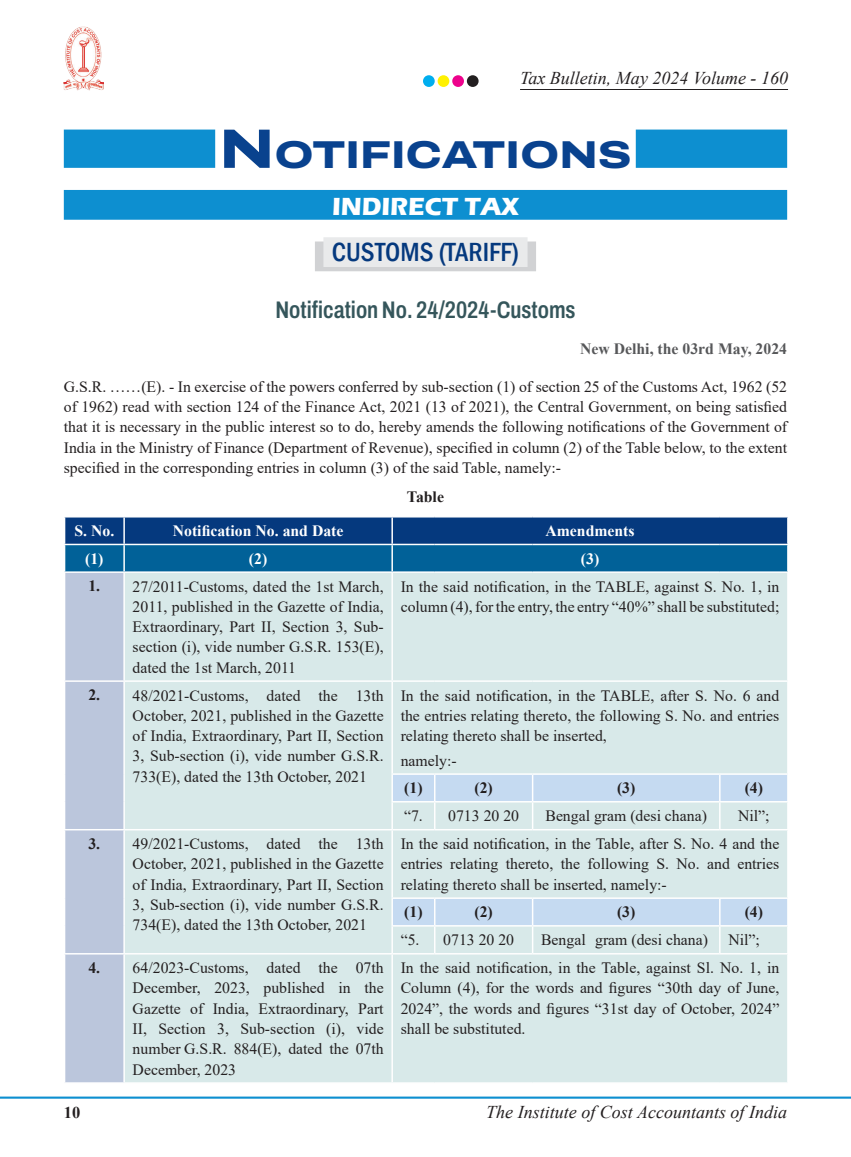
<style>
.page{position:relative;width:851px;height:1157px;background:#fff}
.page>*{position:absolute;margin:0;border:0;box-sizing:border-box;transform-origin:0 0}
.Notification___Press{font:800 38.85px "Archivo Expanded";color:#09428e}
.Heading_Style_1{font:500 condensed 27px "Franklin Gothic";color:#05397e}
.Indirect___Direct{font:700 25.5px "Eras ITC";color:#fff}
.Notification_Head{font:600 24px "Archivo Condensed";color:#35565b}
.t1{font:italic 18px "Times New Roman";color:#231f20}
.t2{font:700 16.5px "Times New Roman";color:#231f20}
.Table_Body{font:15.75px/20.2px "Times New Roman";color:#231f20;text-align:justify}
.Body{font:15.75px/20.2px "Times New Roman";color:#231f20;text-align:justify}
.Table_Body-2{font:700 15.75px "Times New Roman";color:#fff}
.Table_Body-3{font:700 15.75px "Times New Roman";color:#231f20}
.Notification_Date{font:700 15.75px "Times New Roman";color:#57585a}
.Body-2{font:700 15.75px "Times New Roman";color:#231f20}
.s1{font-size:55.5px}
</style>
<div class="page">
<hr style="left:0;top:1096px;width:850px;height:2px;background:#0d8fd0">
<img style="left:64px;top:26px;width:39px;height:64px">
<hr style="left:520px;top:89px;width:267px;height:1px;background:#231f20">
<div style="left:423px;top:75px;width:11px;height:12px;background:#00aeef;border-radius:50%"></div>
<div style="left:437px;top:75px;width:12px;height:12px;background:#fff101;border-radius:50%"></div>
<div style="left:452px;top:75px;width:12px;height:12px;background:#ed028c;border-radius:50%"></div>
<div style="left:467px;top:75px;width:11px;height:12px;background:#231f20;border-radius:50%"></div>
<div style="left:64px;top:130px;width:723px;height:38px;background:#0d8fd0"></div>
<div style="left:215px;top:125px;width:420px;height:51px;background:#fff"></div>
<div style="left:64px;top:190px;width:723px;height:30px;background:#0d8fd0"></div>
<div style="left:315px;top:241px;width:221px;height:30px;background:#d1d2d4"></div>
<div style="left:323px;top:237px;width:204px;height:30px;background:#e9eaeb"></div>
<svg style="left:64px;top:517px;width:724px;height:565px;background:#c2d7e0"></svg>
<hr style="left:64px;top:953px;width:60px;height:1px;background:#fff">
<hr style="left:64px;top:954px;width:1px;height:128px;background:#fff">
<hr style="left:124px;top:953px;width:268px;height:1px;background:#fff">
<hr style="left:123px;top:954px;width:2px;height:128px;background:#fff">
<hr style="left:392px;top:953px;width:42px;height:1px;background:#fff">
<hr style="left:391px;top:954px;width:2px;height:128px;background:#fff">
<hr style="left:434px;top:953px;width:98px;height:1px;background:#fff">
<hr style="left:532px;top:953px;width:187px;height:1px;background:#fff">
<hr style="left:719px;top:953px;width:69px;height:1px;background:#fff">
<hr style="left:787px;top:954px;width:1px;height:128px;background:#fff">
<p class="t1" style="left:520px;top:66px;width:269px">Tax Bulletin, May 2024 Volume - 160</p>
<p class="Notification___Press" style="left:219px;top:125px;width:413px"><span class="s1">N</span>OTIFICATIONS</p>
<p class="Indirect___Direct" style="left:332px;top:192px;width:188px">INDIRECT TAX</p>
<p class="Heading_Style_1" style="left:332px;top:234px;width:188px">CUSTOMS (TARIFF)</p>
<p class="Notification_Head" style="left:275px;top:291px;width:301px">Notification No. 24/2024-Customs</p>
<p class="Notification_Date" style="left:580px;top:338px;width:208px">New Delhi, the 03rd May, 2024</p>
<p class="Body" style="left:64px;top:376px;width:724px">G.S.R. ……(E). - In exercise of the powers conferred by sub-section (1) of section 25 of the Customs Act, 1962 (52 of 1962) read with section 124 of the Finance Act, 2021 (13 of 2021), the Central Government, on being satisfied that it is necessary in the public interest so to do, hereby amends the following notifications of the Government of India in the Ministry of Finance (Department of Revenue), specified in column (2) of the Table below, to the extent specified in the corresponding entries in column (3) of the said Table, namely:-</p>
<p class="Body-2" style="left:407px;top:485px;width:39px">Table</p>
<p class="Table_Body-2" style="left:74px;top:519px;width:41px">S. No.</p>
<p class="Table_Body-2" style="left:173px;top:519px;width:172px">Notification No. and Date</p>
<p class="Table_Body-2" style="left:545px;top:519px;width:91px">Amendments</p>
<p class="Table_Body-2" style="left:85px;top:547px;width:20px">(1)</p>
<p class="Table_Body-2" style="left:249px;top:547px;width:20px">(2)</p>
<p class="Table_Body-2" style="left:580px;top:547px;width:20px">(3)</p>
<p class="Table_Body-3" style="left:88px;top:574px;width:13px">1.</p>
<p class="Table_Body" style="left:133px;top:575px;width:252px">27/2011-Customs, dated the 1st March, 2011, published in the Gazette of India, Extraordinary, Part II, Section 3, Sub&shy;section (i), vide number G.S.R. 153(E), dated the 1st March, 2011</p>
<p class="Table_Body" style="left:400px;top:575px;width:380px">In the said notification, in the TABLE, against S. No. 1, in column (4), for the entry, the entry “40%” shall be substituted;</p>
<p class="Table_Body-3" style="left:88px;top:683px;width:13px">2.</p>
<p class="Table_Body" style="left:133px;top:684px;width:252px">48/2021-Customs, dated the 13th October, 2021, published in the Gazette of India, Extraordinary, Part II, Section 3, Sub-section (i), vide number G.S.R.<br>733(E), dated the 13th October, 2021</p>
<p class="Table_Body" style="left:400px;top:684px;width:380px">In the said notification, in the TABLE, after S. No. 6 and the entries relating thereto, the following S. No. and entries relating thereto shall be inserted,</p>
<p class="Table_Body" style="left:400px;top:749px;width:57px">namely:-</p>
<p class="Table_Body-3" style="left:404px;top:776px;width:20px">(1)</p>
<p class="Table_Body-3" style="left:474px;top:776px;width:20px">(2)</p>
<p class="Table_Body-3" style="left:617px;top:776px;width:20px">(3)</p>
<p class="Table_Body-3" style="left:744px;top:776px;width:20px">(4)</p>
<p class="Table_Body" style="left:404px;top:805px;width:20px">“7.</p>
<p class="Table_Body" style="left:448px;top:805px;width:72px">0713 20 20</p>
<p class="Table_Body" style="left:545px;top:805px;width:163px">Bengal gram (desi chana)</p>
<p class="Table_Body" style="left:738px;top:805px;width:33px">Nil”;</p>
<p class="Table_Body-3" style="left:88px;top:832px;width:13px">3.</p>
<p class="Table_Body" style="left:133px;top:833px;width:252px">49/2021-Customs, dated the 13th October, 2021, published in the Gazette of India, Extraordinary, Part II, Section 3, Sub-section (i), vide number G.S.R.<br>734(E), dated the 13th October, 2021</p>
<p class="Table_Body" style="left:400px;top:833px;width:380px">In the said notification, in the Table, after S. No. 4 and the entries relating thereto, the following S. No. and entries relating thereto shall be inserted, namely:-</p>
<p class="Table_Body-3" style="left:404px;top:900px;width:20px">(1)</p>
<p class="Table_Body-3" style="left:474px;top:900px;width:20px">(2)</p>
<p class="Table_Body-3" style="left:617px;top:900px;width:20px">(3)</p>
<p class="Table_Body-3" style="left:744px;top:900px;width:20px">(4)</p>
<p class="Table_Body" style="left:400px;top:929px;width:20px">“5.</p>
<p class="Table_Body" style="left:443px;top:929px;width:72px">0713 20 20</p>
<p class="Table_Body" style="left:541px;top:929px;width:168px">Bengal gram (desi chana)</p>
<p class="Table_Body" style="left:728px;top:929px;width:33px">Nil”;</p>
<p class="Table_Body-3" style="left:88px;top:956px;width:13px">4.</p>
<p class="Table_Body" style="left:133px;top:957px;width:252px">64/2023-Customs, dated the 07th December, 2023, published in the Gazette of India, Extraordinary, Part II, Section 3, Sub-section (i), vide number G.S.R. 884(E), dated the 07th December, 2023</p>
<p class="Table_Body" style="left:400px;top:957px;width:380px">In the said notification, in the Table, against Sl. No. 1, in Column (4), for the words and figures “30th day of June, 2024”, the words and figures “31st day of October, 2024” shall be substituted.</p>
<p class="t2" style="left:64px;top:1100px;width:18px">10</p>
<p class="t1" style="left:486px;top:1099px;width:302px">The Institute of Cost Accountants of India</p>
</div>
